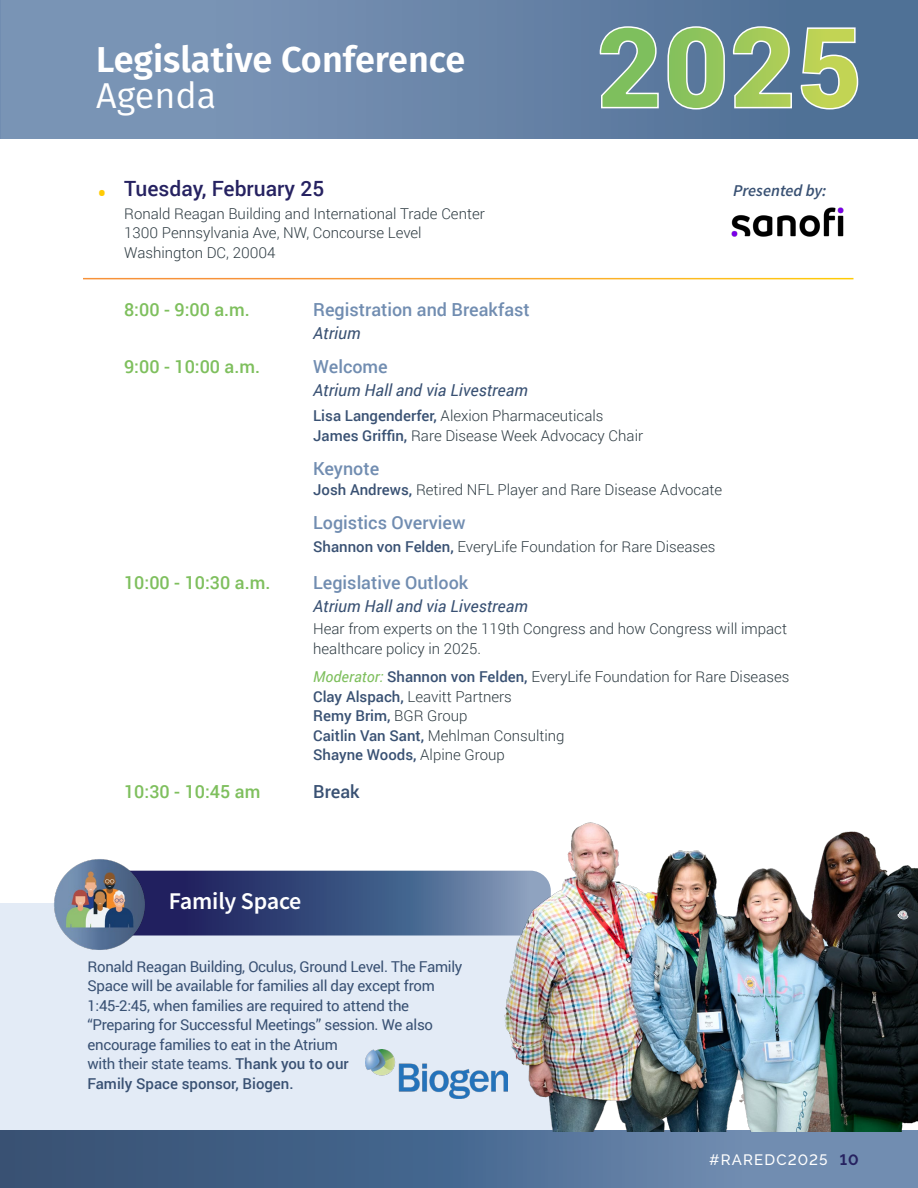
<style>
.page{position:relative;width:918px;height:1188px;background:#fff}
.page>*{position:absolute;margin:0;border:0;box-sizing:border-box;transform-origin:0 0}
.t1{font:600 36px "Fira Sans";color:#fff}
.t2{font:36px "Fira Sans";color:#fff}
.t3{font:600 24px "Source Sans Pro";letter-spacing:-.01em;color:#fff}
.t4{font:500 21px "Roboto";color:#262261}
.t5{font:500 18px "Roboto";color:#718db1}
.t6{font:500 18px "Roboto";color:#7ebf5d}
.t7{font:500 18px "Roboto";color:#395173}
.t8{font:italic 16.5px "Roboto";color:#395173}
.t9{font:italic 600 16.5px "Source Sans Pro";color:#395173}
.t10{font:300 15px/19.5px "Roboto";color:#2e3b42}
.t11{font:15px/19.5px "Roboto";letter-spacing:-.02em;color:#395173}
.t12{font:500 15px "Raleway";letter-spacing:.075em;color:#fff}
.s1{font-weight:300;font-size:30px;color:#ffcb05}
.s2{font-weight:500;color:#395173}
.s3{font-weight:400;font-style:italic;color:#7ebf5d}
.s4{font-weight:500}
.s5{font-weight:700;color:#262261}
</style>
<div class="page">
<div style="left:0;top:0;width:918px;height:138px;background:linear-gradient(to right,#829bbb,#4d6e94)"></div>
<div style="left:0;top:903px;width:590px;height:260px;background:#e3ebf6"></div>
<img style="left:366px;top:1050px;width:134px;height:49px">
<svg style="left:149px;top:871px;width:351px;height:65px;background:#3c4f7f"></svg>
<img style="left:54px;top:859px;width:95px;height:91px">
<img style="left:731px;top:207px;width:113px;height:30px">
<div style="left:0;top:1131px;width:918px;height:57px;background:linear-gradient(to right,#2e4b70,#7593b9)"></div>
<svg style="left:599px;top:26px;width:260px;height:84px;background:#86a986"></svg>
<img style="left:500px;top:822px;width:418px;height:309px">
<h1 class="t1" style="left:96px;top:30px;width:370px">Legislative Conference</h1>
<h1 class="t2" style="left:96px;top:69px;width:122px">Agenda</h1>
<h3 class="t4" style="left:97px;top:174px;width:229px"><span class="s1">•</span> Tuesday, February 25</h3>
<p class="t10" style="left:124px;top:203px;width:362px">Ronald Reagan Building and International Trade Center<br>1300 Pennsylvania Ave, NW, Concourse Level<br>Washington DC, 20004</p>
<p class="t9" style="left:733px;top:180px;width:95px">Presented by:</p>
<p class="t6" style="left:124px;top:297px;width:127px">8:00 - 9:00 a.m.</p>
<p class="t5" style="left:313px;top:297px;width:218px">Registration and Breakfast</p>
<p class="t8" style="left:313px;top:321px;width:49px">Atrium</p>
<p class="t6" style="left:124px;top:354px;width:138px">9:00 - 10:00 a.m.</p>
<p class="t5" style="left:313px;top:354px;width:76px">Welcome</p>
<p class="t8" style="left:313px;top:378px;width:216px">Atrium Hall and via Livestream</p>
<p class="t10" style="left:313px;top:406px;width:331px"><span class="s2">Lisa Langenderfer,</span> Alexion Pharmaceuticals<br><span class="s2">James Griffin,</span> Rare Disease Week Advocacy Chair</p>
<p class="t5" style="left:313px;top:456px;width:68px">Keynote</p>
<p class="t10" style="left:313px;top:479px;width:410px"><span class="s2">Josh Andrews,</span> Retired NFL Player and Rare Disease Advocate</p>
<p class="t5" style="left:313px;top:510px;width:154px">Logistics Overview</p>
<p class="t10" style="left:313px;top:536px;width:404px"><span class="s2">Shannon von Felden,</span> EveryLife Foundation for Rare Diseases</p>
<p class="t6" style="left:124px;top:570px;width:148px">10:00 - 10:30 a.m.</p>
<p class="t5" style="left:313px;top:570px;width:157px">Legislative Outlook</p>
<p class="t8" style="left:313px;top:594px;width:216px">Atrium Hall and via Livestream</p>
<p class="t10" style="left:313px;top:619px;width:475px">Hear from experts on the 119th Congress and how Congress will impact healthcare policy in 2025.</p>
<p class="t10" style="left:313px;top:667px;width:478px"><span class="s3">Moderator:</span> <span class="s2">Shannon von Felden,</span> EveryLife Foundation for Rare Diseases <span class="s2">Clay Alspach,</span> Leavitt Partners<br><span class="s2">Remy Brim,</span> BGR Group<br><span class="s2">Caitlin Van Sant,</span> Mehlman Consulting<br><span class="s2">Shayne Woods,</span> Alpine Group</p>
<p class="t6" style="left:124px;top:779px;width:138px">10:30 - 10:45 am</p>
<p class="t7" style="left:313px;top:779px;width:48px">Break</p>
<h2 class="t3" style="left:169px;top:886px;width:134px">Family Space</h2>
<p class="t11" style="left:87px;top:956px;width:376px">Ronald Reagan Building, Oculus, Ground Level. The Family Space will be available for families all day except from 1:45-2:45, when families are required to attend the “Preparing for Successful Meetings” session. We also encourage families to eat in the Atrium<br>with their state teams. <span class="s4">Thank you to our<br>Family Space sponsor, Biogen.</span></p>
<p class="t12" style="left:709px;top:1151px;width:151px">#RAREDC2025 <span class="s5">10</span></p>
</div>
